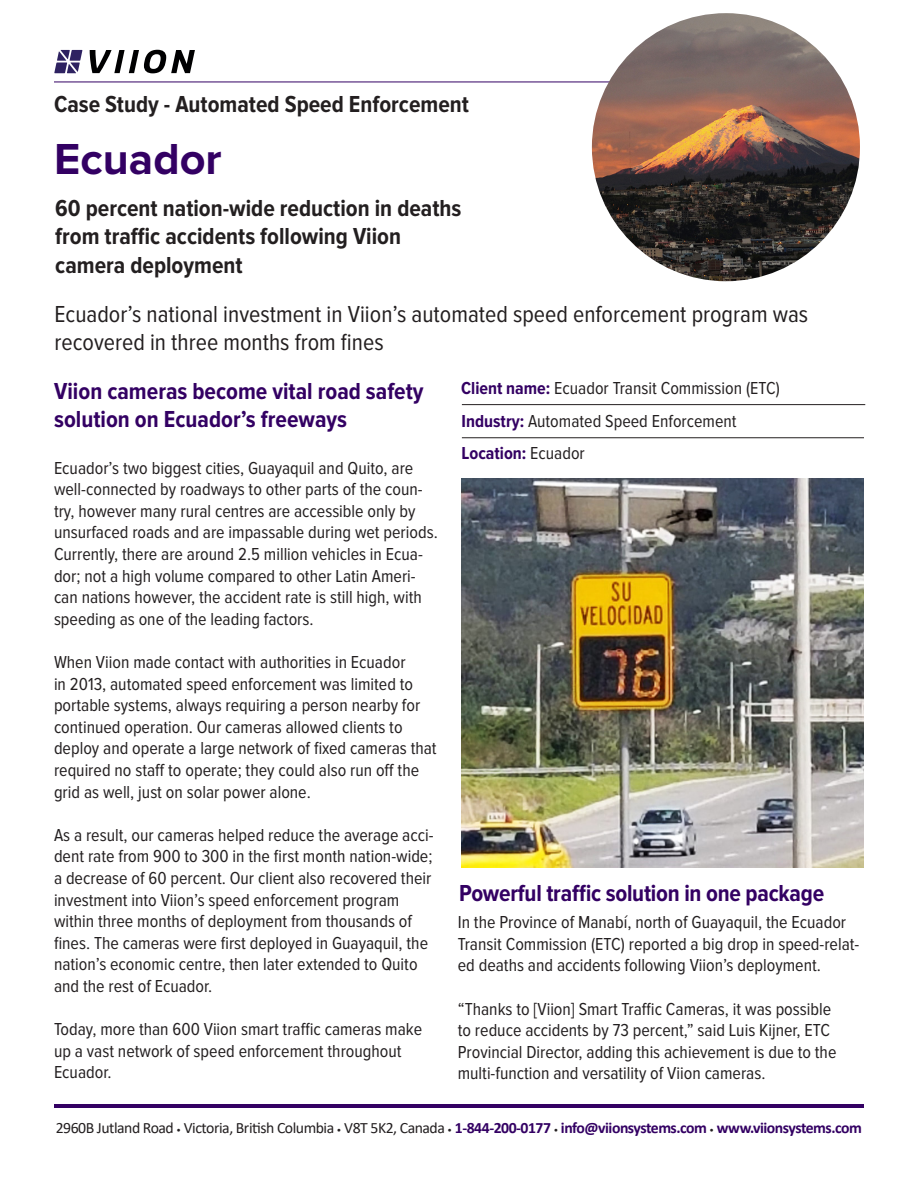
<style>
.page{position:relative;width:918px;height:1188px;background:#fff}
.page>*{position:absolute;margin:0;border:0;box-sizing:border-box;transform-origin:0 0}
.t1{font:700 45px "Proxima Nova";color:#330063}
.t2{font:700 24px "Proxima Nova Cond";color:#231f20}
.t3{font:24px "Proxima Nova Cond";color:#231f20}
.t4{font:700 24px "Proxima Nova Cond";color:#330063}
.t5{font:18px/21.6px "Proxima Nova Cond";color:#231f20}
.t6{font:700 18px "Proxima Nova Cond";color:#330063}
.t7{font:700 15.75px "Calibri";letter-spacing:-.03em;color:#330063}
.s1{font-weight:700;color:#330063}
.s2{font-weight:400;color:#231f20}
.s3{font-weight:400;font-size:9px;color:#231f20}
</style>
<div class="page">
<hr style="left:54px;top:82px;width:810px;height:1px;background:#330063">
<svg style="left:90px;top:50px;width:105px;height:23px"></svg>
<svg style="left:54px;top:50px;width:28px;height:23px"></svg>
<hr style="left:54px;top:1105px;width:810px;height:3px;background:#330063">
<hr style="left:462px;top:404px;width:403px;height:1px;background:#231f20">
<hr style="left:462px;top:437px;width:402px;height:1px;background:#231f20">
<div style="left:835px;top:31px;width:35px;height:85px;background:#fff"></div>
<img style="left:592px;top:13px;width:268px;height:268px;border-radius:134px">
<img style="left:461px;top:478px;width:403px;height:390px">
<p class="t2" style="left:54px;top:91px;width:417px">Case Study - Automated Speed Enforcement</p>
<p class="t1" style="left:54px;top:133px;width:169px">Ecuador</p>
<p class="t2" style="left:55px;top:194px;width:408px">60 percent nation-wide reduction in deaths</p>
<p class="t2" style="left:55px;top:223px;width:347px">from traffic accidents following Viion</p>
<p class="t2" style="left:55px;top:252px;width:189px">camera deployment</p>
<p class="t3" style="left:55px;top:303px;width:755px">Ecuador’s national investment in Viion’s automated speed enforcement program was</p>
<p class="t3" style="left:55px;top:331px;width:331px">recovered in three months from fines</p>
<p class="t5" style="left:461px;top:378px;width:320px"><span class="s1">Client name:</span> Ecuador Transit Commission (ETC)</p>
<p class="t5" style="left:462px;top:411px;width:277px"><span class="s1">Industry:</span> Automated Speed Enforcement</p>
<p class="t6" style="left:462px;top:443px;width:125px">Location: <span class="s2">Ecuador</span></p>
<p class="t5" style="left:54px;top:458px;width:385px">Ecuador’s two biggest cities, Guayaquil and Quito, are well-connected by roadways to other parts of the coun&shy;try, however many rural centres are accessible only by unsurfaced roads and are impassable during wet periods.<br>Currently, there are around 2.5 million vehicles in Ecua&shy;dor; not a high volume compared to other Latin Ameri&shy;can nations however, the accident rate is still high, with speeding as one of the leading factors.</p>
<p class="t5" style="left:54px;top:652px;width:384px">When Viion made contact with authorities in Ecuador<br>in 2013, automated speed enforcement was limited to portable systems, always requiring a person nearby for continued operation. Our cameras allowed clients to deploy and operate a large network of fixed cameras that required no staff to operate; they could also run off the grid as well, just on solar power alone.</p>
<p class="t5" style="left:54px;top:825px;width:381px">As a result, our cameras helped reduce the average acci&shy;dent rate from 900 to 300 in the first month nation-wide; a decrease of 60 percent. Our client also recovered their investment into Viion’s speed enforcement program within three months of deployment from thousands of fines. The cameras were first deployed in Guayaquil, the nation’s economic centre, then later extended to Quito and the rest of Ecuador.</p>
<p class="t5" style="left:54px;top:1019px;width:370px">Today, more than 600 Viion smart traffic cameras make up a vast network of speed enforcement throughout<br>Ecuador.</p>
<p class="t4" style="left:54px;top:377px;width:371px">Viion cameras become vital road safety</p>
<p class="t4" style="left:54px;top:406px;width:294px">solution on Ecuador’s freeways</p>
<p class="t4" style="left:459px;top:879px;width:366px">Powerful traffic solution in one package</p>
<p class="t5" style="left:458px;top:912px;width:403px">In the Province of Manabí, north of Guayaquil, the Ecuador<br>Transit Commission (ETC) reported a big drop in speed-relat&shy;ed deaths and accidents following Viion’s deployment.</p>
<p class="t5" style="left:458px;top:999px;width:380px">“Thanks to [Viion] Smart Traffic Cameras, it was possible to reduce accidents by 73 percent,” said Luis Kijner, ETC Provincial Director, adding this achievement is due to the multi-function and versatility of Viion cameras.</p>
<p class="t7" style="left:56px;top:1117px;width:808px"><span class="s2">2960B Jutland Road</span> <span class="s3">•</span> <span class="s2">Victoria, British Columbia</span> <span class="s3">•</span> <span class="s2">V8T 5K2, Canada</span> <span class="s3">•</span> 1-844-200-0177 <span class="s3">•</span> info@viionsystems.com <span class="s3">•</span> www.viionsystems.com</p>
</div>
